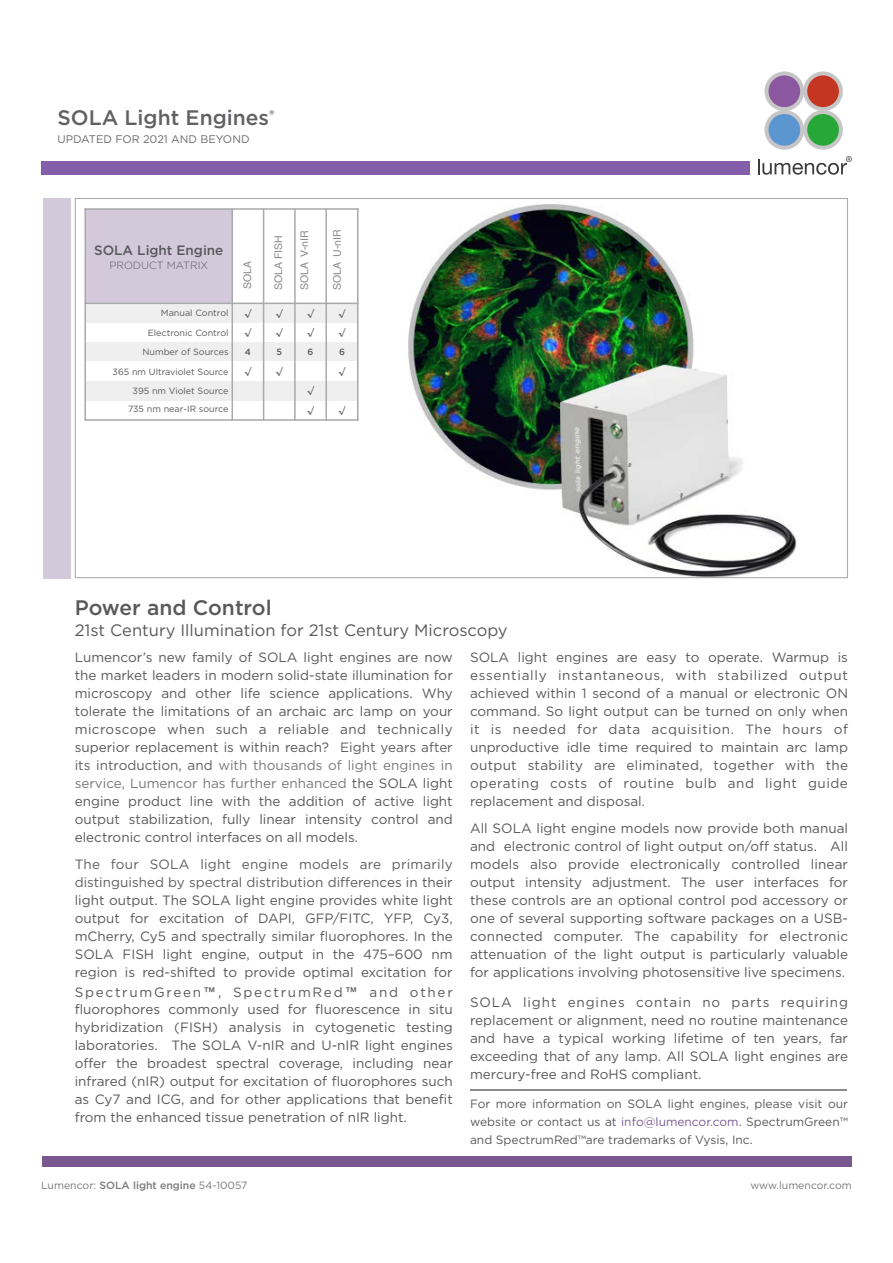
<style>
.page{position:relative;width:893px;height:1263px;background:#fff}
.page>*{position:absolute;margin:0;border:0;box-sizing:border-box;transform-origin:0 0}
.t1{font:500 21px "Gotham";color:#606163}
.t2{font:500 21px "Gotham";color:#58595b}
.t3{font:16.5px "Gotham";color:#58595b}
.t4{font:13.5px/18px "Gotham";color:#58595b;text-align:justify}
.t5{font:500 13.5px "Gotham";color:#58595b}
.t6{font:12px/18px "Gotham";color:#58595b;text-align:justify}
.t7{font:10.95px "Gotham";color:#6a6b6c}
.t8{font:10.5px "Gotham";color:#7a7a7a}
.t9{font:10.5px "Helvetica";color:#88898a}
.t10{font:300 10.5px "Gotham";color:#58595b}
.t11{font:9px "Gotham";color:#58595b}
.t12{font:700 9px "Lucida Grande";color:#58595b}
.t13{font:500 9px "Gotham";color:#58595b}
.s1{color:#5f5f5f}
.s2{color:#797979}
.s3{font-family:"Helvetica"}
.s4{color:#7b5a93}
.s5{font-weight:500}
</style>
<div class="page">
<div style="left:41px;top:161px;width:709px;height:14px;background:#845ea8"></div>
<svg style="left:758px;top:156px;width:94px;height:19px"></svg>
<svg style="left:803px;top:71px;width:40px;height:40px"></svg>
<div style="left:807px;top:75px;width:32px;height:32px;background:#c53622;border-radius:50%"></div>
<svg style="left:764px;top:71px;width:40px;height:40px"></svg>
<div style="left:768px;top:75px;width:32px;height:32px;background:#8b58a0;border-radius:50%"></div>
<div style="left:803px;top:110px;width:40px;height:40px;background:#c6c6c6;border-radius:50%"></div>
<div style="left:807px;top:114px;width:32px;height:32px;background:#27a737;border-radius:50%"></div>
<svg style="left:764px;top:110px;width:40px;height:40px"></svg>
<div style="left:768px;top:114px;width:32px;height:32px;background:#5c96d1;border-radius:50%"></div>
<hr style="left:470px;top:1089px;width:377px;height:1px;background:#58595b">
<div style="left:42px;top:1156px;width:809px;height:10px;background:#795790"></div>
<div style="left:44px;top:198px;width:27px;height:380px;background:#d4c9db"></div>
<img style="left:408px;top:204px;width:389px;height:372px">
<div style="left:85px;top:209px;width:147px;height:94px;background:#d4c9db"></div>
<div style="left:85px;top:303px;width:147px;height:20px;background:#efefef"></div>
<div style="left:232px;top:303px;width:32px;height:20px;background:#efefef"></div>
<div style="left:264px;top:303px;width:31px;height:20px;background:#efefef"></div>
<div style="left:295px;top:303px;width:31px;height:20px;background:#efefef"></div>
<div style="left:326px;top:303px;width:32px;height:20px;background:#efefef"></div>
<div style="left:85px;top:342px;width:147px;height:20px;background:#efefef"></div>
<div style="left:232px;top:342px;width:32px;height:20px;background:#efefef"></div>
<div style="left:264px;top:342px;width:31px;height:20px;background:#efefef"></div>
<div style="left:295px;top:342px;width:31px;height:20px;background:#efefef"></div>
<div style="left:326px;top:342px;width:32px;height:20px;background:#efefef"></div>
<div style="left:85px;top:381px;width:147px;height:20px;background:#efefef"></div>
<div style="left:232px;top:381px;width:32px;height:20px;background:#efefef"></div>
<div style="left:264px;top:381px;width:31px;height:20px;background:#efefef"></div>
<div style="left:295px;top:381px;width:31px;height:20px;background:#efefef"></div>
<div style="left:326px;top:381px;width:32px;height:20px;background:#efefef"></div>
<hr style="left:232px;top:208px;width:1px;height:115px;background:#a9aaaa">
<svg style="left:232px;top:323px;width:1px;height:19px"></svg>
<hr style="left:232px;top:342px;width:1px;height:79px;background:#a9aaaa">
<hr style="left:263px;top:208px;width:1px;height:95px;background:#a9aaaa">
<svg style="left:263px;top:304px;width:1px;height:77px"></svg>
<hr style="left:263px;top:381px;width:1px;height:40px;background:#a9aaaa">
<hr style="left:294px;top:208px;width:2px;height:95px;background:#a9aaaa">
<hr style="left:294px;top:303px;width:2px;height:20px;background:#a9aaaa">
<svg style="left:294px;top:323px;width:2px;height:19px"></svg>
<hr style="left:294px;top:342px;width:2px;height:20px;background:#a9aaaa">
<svg style="left:294px;top:362px;width:2px;height:19px"></svg>
<hr style="left:294px;top:381px;width:2px;height:40px;background:#a9aaaa">
<hr style="left:325px;top:208px;width:2px;height:213px;background:#a9aaaa">
<hr style="left:85px;top:303px;width:179px;height:1px;background:#a9aaaa">
<hr style="left:264px;top:303px;width:31px;height:1px;background:#a9aaaa">
<hr style="left:295px;top:303px;width:63px;height:1px;background:#a9aaaa">
<hr style="left:85px;top:208px;width:1px;height:213px;background:#a9a9a9">
<hr style="left:357px;top:208px;width:1px;height:213px;background:#a9a9a9">
<hr style="left:85px;top:208px;width:147px;height:2px;background:#a9a9a9">
<hr style="left:232px;top:208px;width:32px;height:2px;background:#a9a9a9">
<hr style="left:264px;top:208px;width:31px;height:2px;background:#a9a9a9">
<hr style="left:295px;top:208px;width:31px;height:2px;background:#a9a9a9">
<hr style="left:326px;top:208px;width:32px;height:2px;background:#a9a9a9">
<hr style="left:85px;top:419px;width:273px;height:2px;background:#a9a9a9">
<h1 class="t1" style="left:57px;top:104px;width:218px">SOLA Light Engines<sup>®</sup></h1>
<p class="t7" style="left:57px;top:132px;width:194px">UPDATED FOR 2021 AND BEYOND</p>
<p class="t5" style="left:94px;top:241px;width:131px">SOLA Light Engine</p>
<p class="t10" style="left:109px;top:258px;width:100px">PRODUCT MATRIX</p>
<p class="t9" style="left:239px;top:289px;width:30px;rotate:-90deg">SOLA</p>
<p class="t9" style="left:270px;top:290px;width:56px;rotate:-90deg">SOLA FISH</p>
<p class="t9" style="left:296px;top:290px;width:61px;rotate:-90deg">SOLA V-nIR</p>
<p class="t9" style="left:329px;top:290px;width:62px;rotate:-90deg">SOLA U-nIR</p>
<p class="t11" style="left:161px;top:307px;width:69px">Manual Control</p>
<p class="t12" style="left:244px;top:307px;width:9px">√</p>
<p class="t12" style="left:276px;top:307px;width:9px">√</p>
<p class="t12" style="left:307px;top:307px;width:9px">√</p>
<p class="t12" style="left:338px;top:307px;width:9px">√</p>
<p class="t11" style="left:148px;top:327px;width:82px">Electronic Control</p>
<p class="t12" style="left:244px;top:325px;width:9px">√</p>
<p class="t12" style="left:276px;top:325px;width:9px">√</p>
<p class="t12" style="left:307px;top:325px;width:9px">√</p>
<p class="t12" style="left:338px;top:325px;width:9px">√</p>
<p class="t11" style="left:142px;top:346px;width:88px">Number of Sources</p>
<p class="t13" style="left:245px;top:346px;width:8px">4</p>
<p class="t13" style="left:276px;top:346px;width:7px">5</p>
<p class="t13" style="left:308px;top:346px;width:7px">6</p>
<p class="t13" style="left:339px;top:346px;width:7px">6</p>
<p class="t11" style="left:112px;top:366px;width:118px">365 nm Ultraviolet Source</p>
<p class="t12" style="left:244px;top:364px;width:9px">√</p>
<p class="t12" style="left:276px;top:364px;width:9px">√</p>
<p class="t12" style="left:338px;top:364px;width:9px">√</p>
<p class="t11" style="left:133px;top:385px;width:97px">395 nm Violet Source</p>
<p class="t12" style="left:307px;top:384px;width:9px">√</p>
<p class="t11" style="left:128px;top:403px;width:102px">735 nm near-IR source</p>
<p class="t12" style="left:307px;top:403px;width:9px">√</p>
<p class="t12" style="left:338px;top:403px;width:9px">√</p>
<h1 class="t2" style="left:75px;top:594px;width:198px">Power and Control</h1>
<p class="t3" style="left:75px;top:620px;width:434px">21st Century Illumination for 21st Century Microscopy</p>
<p class="t4" style="left:75px;top:648px;width:380px">Lumencor’s new family of SOLA light engines are now the market leaders in modern solid-state illumination for microscopy and other life science applications. Why tolerate the limitations of an archaic arc lamp on your microscope when such a reliable and technically superior replacement is within reach? <span class="s1">Eight years after its introduction, and</span> <span class="s2">with thousands of light engines in service, Lumencor has further enhanced</span> the SOLA light engine product line with the addition of active light output stabilization, fully linear intensity control and electronic control interfaces on all models.</p>
<p class="t4" style="left:75px;top:855px;width:380px"><span class="s1">The four SOLA light engine models are primarily distinguished by spectral distribution differen</span>ces in their light output. The SOLA light engine provides white light output for excitation of DAPI, GFP/FITC, YFP, Cy3, mCherry, Cy5 and spectrally similar fluorophores. In the SOLA FISH light engine, output in the 475–600 nm region is red-shifted to provide optimal excitation for</p>
<p class="t4" style="left:75px;top:983px;width:380px">SpectrumGreen<span class="s3">™</span>, SpectrumRed<span class="s3">™</span> and other fluorophores commonly used for fluorescence in situ hybridization (FISH) analysis in cytogenetic testing laboratories. The SOLA V-nIR and U-nIR light engines offer the broadest spectral coverage, including near infrared (nIR) output for excitation of fluorophores such as Cy7 and ICG, and for other applications that benefit from the enhanced tissue penetration of nIR light.</p>
<p class="t4" style="left:470px;top:648px;width:380px">SOLA light engines are easy to operate. Warmup is essentially instantaneous, with stabilized output achieved within 1 second of a manual or electronic ON command. So light output can be turned on only when it is needed for data acquisition. The hours of unproductive idle time required to maintain arc lamp output stability are eliminated, together with the operating costs of routine bulb and light guide replacement and disposal.</p>
<p class="t4" style="left:470px;top:819px;width:380px">All SOLA light engine models now provide both manual and electronic control of light output on/off status. All models also provide electronically controlled linear output intensity adjustment. The user interfaces for these controls are an optional control pod accessory or one of several supporting software packages on a USB&shy;connected computer. The capability for electronic attenuation of the light output is particularly valuable for applications involving photosensitive live specimens.</p>
<p class="t4" style="left:470px;top:993px;width:380px">SOLA light engines contain no parts requiring replacement or alignment, need no routine maintenance and have a typical working lifetime of ten years, far exceeding that of any lamp. All SOLA light engines are mercury-free and RoHS compliant.</p>
<p class="t6" style="left:470px;top:1095px;width:380px">For more information on SOLA light engines, please visit our website or contact us at <span class="s4">info@lumencor.com</span>. SpectrumGreen™ and SpectrumRed™are trademarks of Vysis, Inc.</p>
<p class="t8" style="left:41px;top:1179px;width:208px">Lumencor: <span class="s5">SOLA light engine</span> 54-10057</p>
<p class="t8" style="left:750px;top:1179px;width:103px">www.lumencor.com</p>
</div>
